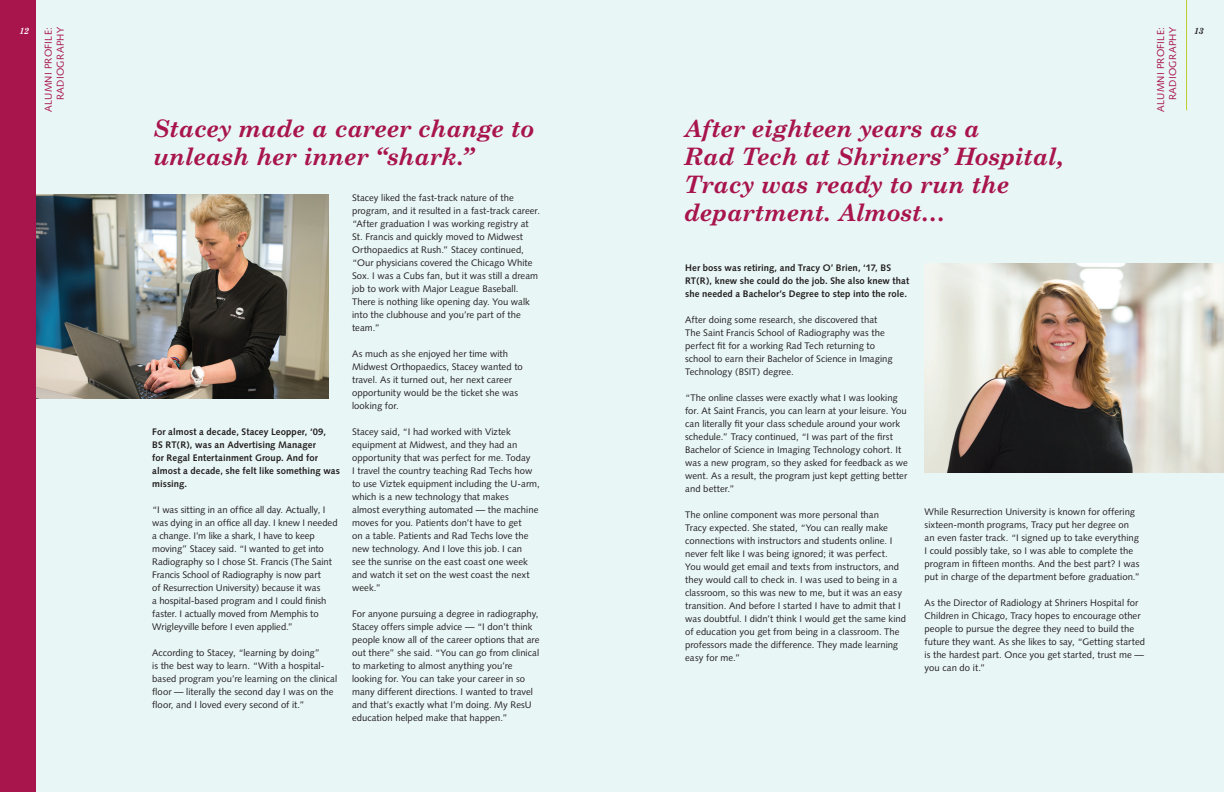
<style>
.page{position:relative;width:1224px;height:792px;background:#fff}
.page>*{position:absolute;margin:0;border:0;box-sizing:border-box;transform-origin:0 0}
.t1{font:italic 700 24px/28px "Century Schoolbook";letter-spacing:-.02em;color:#a8144c}
.t2{font:10px/12px "Syntax";letter-spacing:.025em;color:#a8144c;text-align:right}
.t3{font:9.5px/13px "Syntax";letter-spacing:.005em;color:#231f20}
.t4{font:700 9.5px/13px "Syntax";letter-spacing:.01em;color:#231f20}
.t5{font:italic 700 9px "Century Schoolbook";color:#231f20}
.t6{font:italic 700 9px "Century Schoolbook";color:#fff}
</style>
<div class="page">
<div style="left:30px;top:0;width:1194px;height:792px;background:#e9f6f6"></div>
<hr style="left:1186px;top:0;width:1px;height:110px;background:#bdcd31">
<div style="left:0;top:0;width:36px;height:792px;background:#a8144c"></div>
<img style="left:36px;top:194px;width:292px;height:205px">
<img style="left:924px;top:264px;width:300px;height:208px">
<p class="t6" style="left:19px;top:25px;width:11px">12</p>
<p class="t2" style="left:42px;top:112px;width:86px;rotate:-90deg">ALUMNI PROFILE:<br>RADIOGRAPHY</p>
<h1 class="t1" style="left:153px;top:113px;width:383px">Stacey made a career change to unleash her inner “shark.”</h1>
<h1 class="t1" style="left:684px;top:113px;width:382px">After eighteen years as a<br>Rad Tech at Shriners’ Hospital,<br>Tracy was ready to run the department. Almost…</h1>
<p class="t4" style="left:685px;top:261px;width:226px">Her boss was retiring, and Tracy O’ Brien, ‘17, BS<br>RT(R), knew she could do the job. She also knew that she needed a Bachelor’s Degree to step into the role.</p>
<p class="t3" style="left:685px;top:313px;width:209px">After doing some research, she discovered that The Saint Francis School of Radiography was the perfect fit for a working Rad Tech returning to school to earn their Bachelor of Science in Imaging Technology (BSIT) degree.</p>
<p class="t3" style="left:685px;top:391px;width:224px">“The online classes were exactly what I was looking for. At Saint Francis, you can learn at your leisure. You can literally fit your class schedule around your work schedule.” Tracy continued, “I was part of the first Bachelor of Science in Imaging Technology cohort. It was a new program, so they asked for feedback as we went. As a result, the program just kept getting better and better.”</p>
<p class="t3" style="left:685px;top:508px;width:222px">The online component was more personal than<br>Tracy expected. She stated, “You can really make connections with instructors and students online. I never felt like I was being ignored; it was perfect.<br>You would get email and texts from instructors, and they would call to check in. I was used to being in a classroom, so this was new to me, but it was an easy transition. And before I started I have to admit that I was doubtful. I didn’t think I would get the same kind of education you get from being in a classroom. The professors made the difference. They made learning easy for me.”</p>
<p class="t3" style="left:925px;top:505px;width:217px">While Resurrection University is known for offering sixteen-month programs, Tracy put her degree on an even faster track. “I signed up to take everything I could possibly take, so I was able to complete the program in fifteen months. And the best part? I was put in charge of the department before graduation.”</p>
<p class="t3" style="left:352px;top:191px;width:189px">Stacey liked the fast-track nature of the program, and it resulted in a fast-track career. “After graduation I was working registry at St. Francis and quickly moved to Midwest Orthopaedics at Rush.” Stacey continued, “Our physicians covered the Chicago White Sox. I was a Cubs fan, but it was still a dream job to work with Major League Baseball.<br>There is nothing like opening day. You walk into the clubhouse and you’re part of the team.”</p>
<p class="t3" style="left:352px;top:347px;width:172px">As much as she enjoyed her time with Midwest Orthopaedics, Stacey wanted to travel. As it turned out, her next career opportunity would be the ticket she was looking for.</p>
<p class="t3" style="left:352px;top:425px;width:189px">Stacey said, “I had worked with Viztek equipment at Midwest, and they had an opportunity that was perfect for me. Today<br>I travel the country teaching Rad Techs how to use Viztek equipment including the U-arm, which is a new technology that makes<br>almost everything automated — the machine moves for you. Patients don’t have to get<br>on a table. Patients and Rad Techs love the new technology. And I love this job. I can<br>see the sunrise on the east coast one week and watch it set on the west coast the next week.”</p>
<p class="t3" style="left:352px;top:607px;width:189px">For anyone pursuing a degree in radiography, Stacey offers simple advice — “I don’t think people know all of the career options that are out there” she said. “You can go from clinical to marketing to almost anything you’re looking for. You can take your career in so many different directions. I wanted to travel and that’s exactly what I’m doing. My ResU education helped make that happen.”</p>
<p class="t4" style="left:152px;top:426px;width:189px">For almost a decade, Stacey Leopper, ‘09,<br>BS RT(R), was an Advertising Manager<br>for Regal Entertainment Group. And for almost a decade, she felt like something was missing.</p>
<p class="t3" style="left:152px;top:504px;width:187px">“I was sitting in an office all day. Actually, I was dying in an office all day. I knew I needed a change. I’m like a shark, I have to keep moving” Stacey said. “I wanted to get into Radiography so I chose St. Francis (The Saint Francis School of Radiography is now part<br>of Resurrection University) because it was<br>a hospital-based program and I could finish faster. I actually moved from Memphis to Wrigleyville before I even applied.”</p>
<p class="t3" style="left:152px;top:647px;width:186px">According to Stacey, “learning by doing”<br>is the best way to learn. “With a hospital&shy;based program you’re learning on the clinical floor — literally the second day I was on the floor, and I loved every second of it.”</p>
<p class="t3" style="left:925px;top:596px;width:222px">As the Director of Radiology at Shriners Hospital for Children in Chicago, Tracy hopes to encourage other people to pursue the degree they need to build the future they want. As she likes to say, “Getting started is the hardest part. Once you get started, trust me — you can do it.”</p>
<p class="t2" style="left:1155px;top:112px;width:86px;rotate:-90deg">ALUMNI PROFILE:<br>RADIOGRAPHY</p>
<p class="t5" style="left:1194px;top:25px;width:11px">13</p>
</div>
